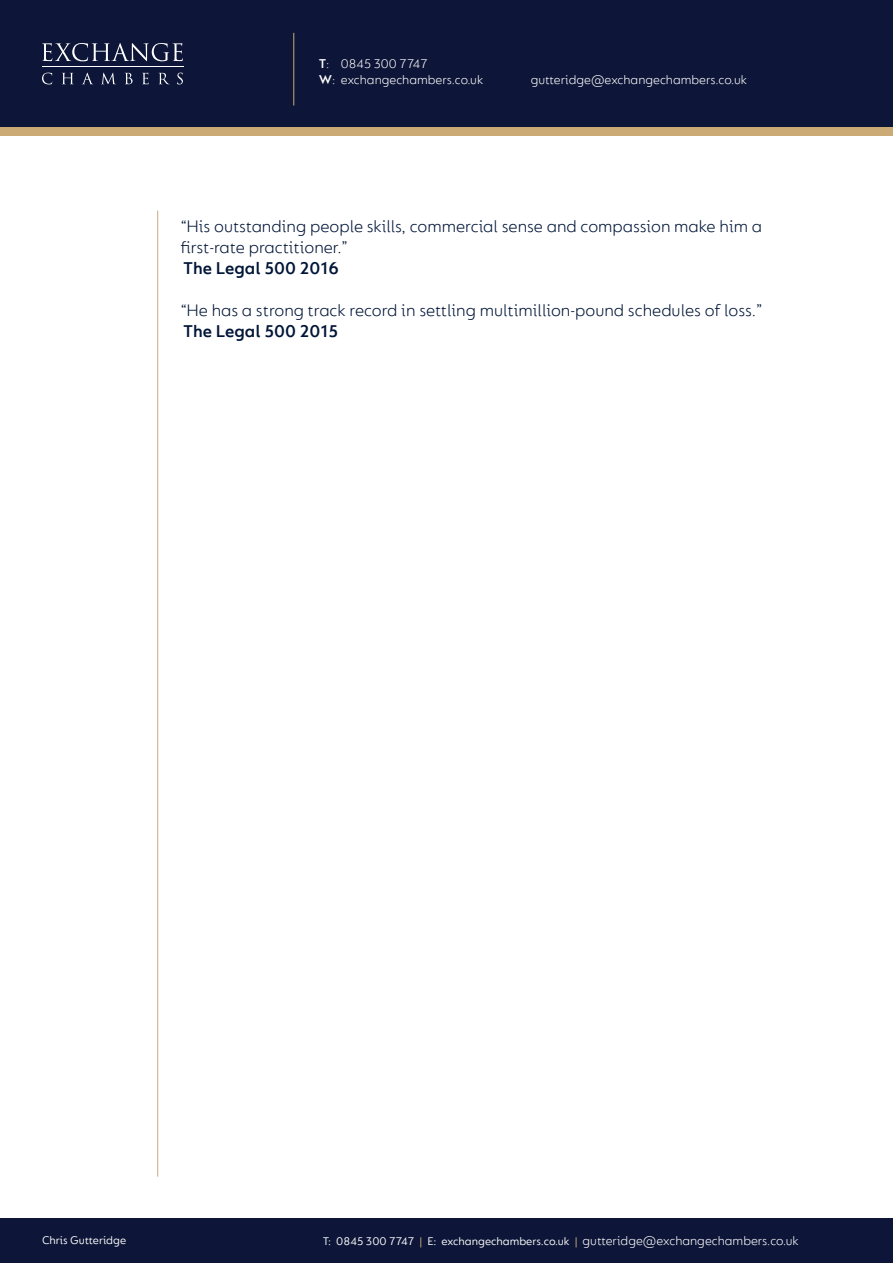
<style>
.page{position:relative;width:893px;height:1263px;background:#fff}
.page>*{position:absolute;margin:0;border:0;box-sizing:border-box;transform-origin:0 0}
.t1{font:300 18px "FS Lucas";color:#001537}
.t2{font:600 18px "FS Lucas";color:#001537}
.t3{font:300 13.5px/16.2px "FS Lucas";color:#fff}
.t4{font:12px "FS Lucas";color:#fff}
.s1{font-weight:600}
.s2{color:#cbaa76}
</style>
<div class="page">
<div style="left:0;top:64px;width:893px;height:72px;background:#cbaa76"></div>
<div style="left:0;top:0;width:893px;height:127px;background:#0d1638"></div>
<div style="left:0;top:1219px;width:893px;height:44px;background:#0d1638"></div>
<hr style="left:42px;top:67px;width:142px;height:1px;background:#fff">
<svg style="left:42px;top:43px;width:141px;height:18px"></svg>
<svg style="left:42px;top:73px;width:10px;height:11px"></svg>
<svg style="left:62px;top:73px;width:11px;height:11px"></svg>
<svg style="left:82px;top:73px;width:11px;height:11px"></svg>
<svg style="left:102px;top:73px;width:13px;height:11px"></svg>
<svg style="left:125px;top:73px;width:8px;height:11px"></svg>
<svg style="left:142px;top:73px;width:7px;height:11px"></svg>
<svg style="left:159px;top:73px;width:10px;height:11px"></svg>
<svg style="left:177px;top:73px;width:6px;height:11px"></svg>
<hr style="left:293px;top:33px;width:1px;height:73px;background:#cbaa76">
<hr style="left:157px;top:211px;width:1px;height:966px;background:#cbaa76">
<p class="t3" style="left:319px;top:55px;width:166px"><span class="s1">T</span>: 0845 300 7747<br><span class="s1">W</span>: exchangechambers.co.uk</p>
<p class="t3" style="left:531px;top:71px;width:218px">gutteridge@exchangechambers.co.uk</p>
<p class="t1" style="left:180px;top:215px;width:583px">“His outstanding people skills, commercial sense and compassion make him a</p>
<p class="t1" style="left:180px;top:236px;width:169px">first-rate practitioner.”</p>
<p class="t2" style="left:183px;top:257px;width:157px">The Legal 500 2016</p>
<p class="t1" style="left:180px;top:299px;width:584px">“He has a strong track record in settling multimillion-pound schedules of loss.”</p>
<p class="t2" style="left:183px;top:320px;width:157px">The Legal 500 2015</p>
<p class="t3" style="left:583px;top:1233px;width:218px">gutteridge@exchangechambers.co.uk</p>
<p class="t4" style="left:42px;top:1233px;width:86px">Chris Gutteridge</p>
<p class="t4" style="left:323px;top:1235px;width:256px">T: 0845 300 7747 <span class="s2">|</span> E: exchangechambers.co.uk <span class="s2">|</span></p>
</div>
